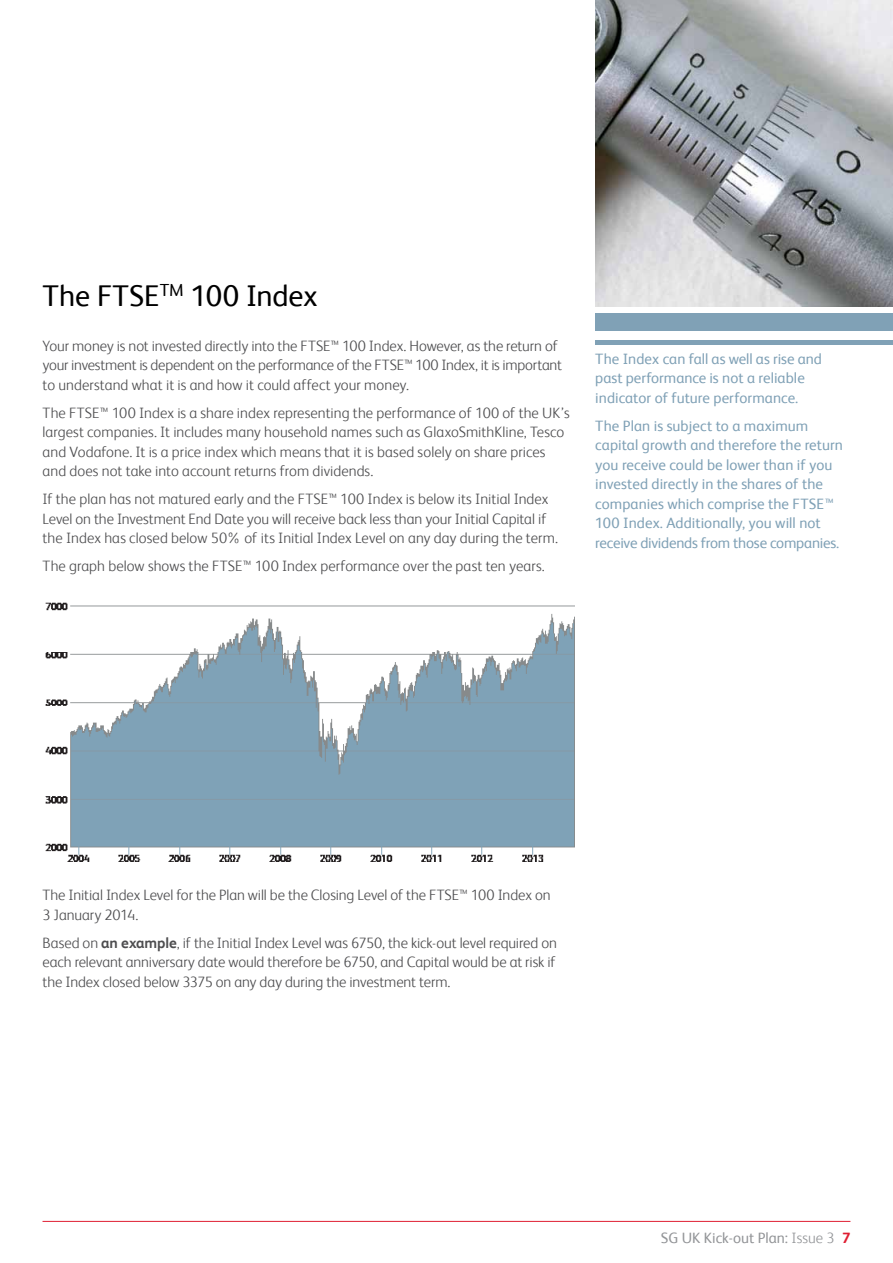
<style>
.page{position:relative;width:893px;height:1263px;background:#fff}
.page>*{position:absolute;margin:0;border:0;box-sizing:border-box;transform-origin:0 0}
.t1{font:30px "FS Albert";letter-spacing:-.005em;color:#000}
.t2{font:300 15px/19.5px "FS Albert";color:#4d4d4f}
.t3{font:15px/19.5px "FS Albert";color:#80a1b6}
.t4{font:15px "FS Albert";color:#939598}
.s1{font-weight:700}
.s2{font-weight:300}
.s3{font-weight:700;color:#df1e32}
</style>
<div class="page">
<hr style="left:43px;top:1221px;width:807px;height:1px;background:#df1e32">
<img style="left:45px;top:602px;width:529px;height:260px">
<div style="left:595px;top:314px;width:298px;height:17px;background:#80a1b6"></div>
<hr style="left:595px;top:340px;width:298px;height:4px;background:#80a1b6">
<img style="left:595px;top:0;width:298px;height:306px">
<h1 class="t1" style="left:43px;top:279px;width:276px">The FTSE<sup>TM</sup> 100 Index</h1>
<p class="t2" style="left:43px;top:336px;width:521px">Your money is not invested directly into the FTSE™ 100 Index. However, as the return of your investment is dependent on the performance of the FTSE™ 100 Index, it is important to understand what it is and how it could affect your money.</p>
<p class="t2" style="left:43px;top:403px;width:529px">The FTSE™ 100 Index is a share index representing the performance of 100 of the UK’s largest companies. It includes many household names such as GlaxoSmithKline, Tesco and Vodafone. It is a price index which means that it is based solely on share prices and does not take into account returns from dividends.</p>
<p class="t2" style="left:43px;top:489px;width:517px">If the plan has not matured early and the FTSE™ 100 Index is below its Initial Index<br>Level on the Investment End Date you will receive back less than your Initial Capital if the Index has closed below 50% of its Initial Index Level on any day during the term.</p>
<p class="t2" style="left:43px;top:556px;width:504px">The graph below shows the FTSE™ 100 Index performance over the past ten years.</p>
<p class="t3" style="left:595px;top:349px;width:228px">The Index can fall as well as rise and past performance is not a reliable indicator of future performance.</p>
<p class="t3" style="left:595px;top:416px;width:249px">The Plan is subject to a maximum capital growth and therefore the return you receive could be lower than if you invested directly in the shares of the companies which comprise the FTSE™ 100 Index. Additionally, you will not receive dividends from those companies.</p>
<p class="t2" style="left:43px;top:885px;width:510px">The Initial Index Level for the Plan will be the Closing Level of the FTSE™ 100 Index on<br>3 January 2014.</p>
<p class="t2" style="left:43px;top:933px;width:516px;text-align:justify">Based on <span class="s1">an example</span>, if the Initial Index Level was 6750, the kick-out level required on each relevant anniversary date would therefore be 6750, and Capital would be at risk if the Index closed below 3375 on any day during the investment term.</p>
<p class="t4" style="left:661px;top:1229px;width:191px">SG UK Kick-out Plan: <span class="s2">Issue 3</span> <span class="s3">7</span></p>
</div>
